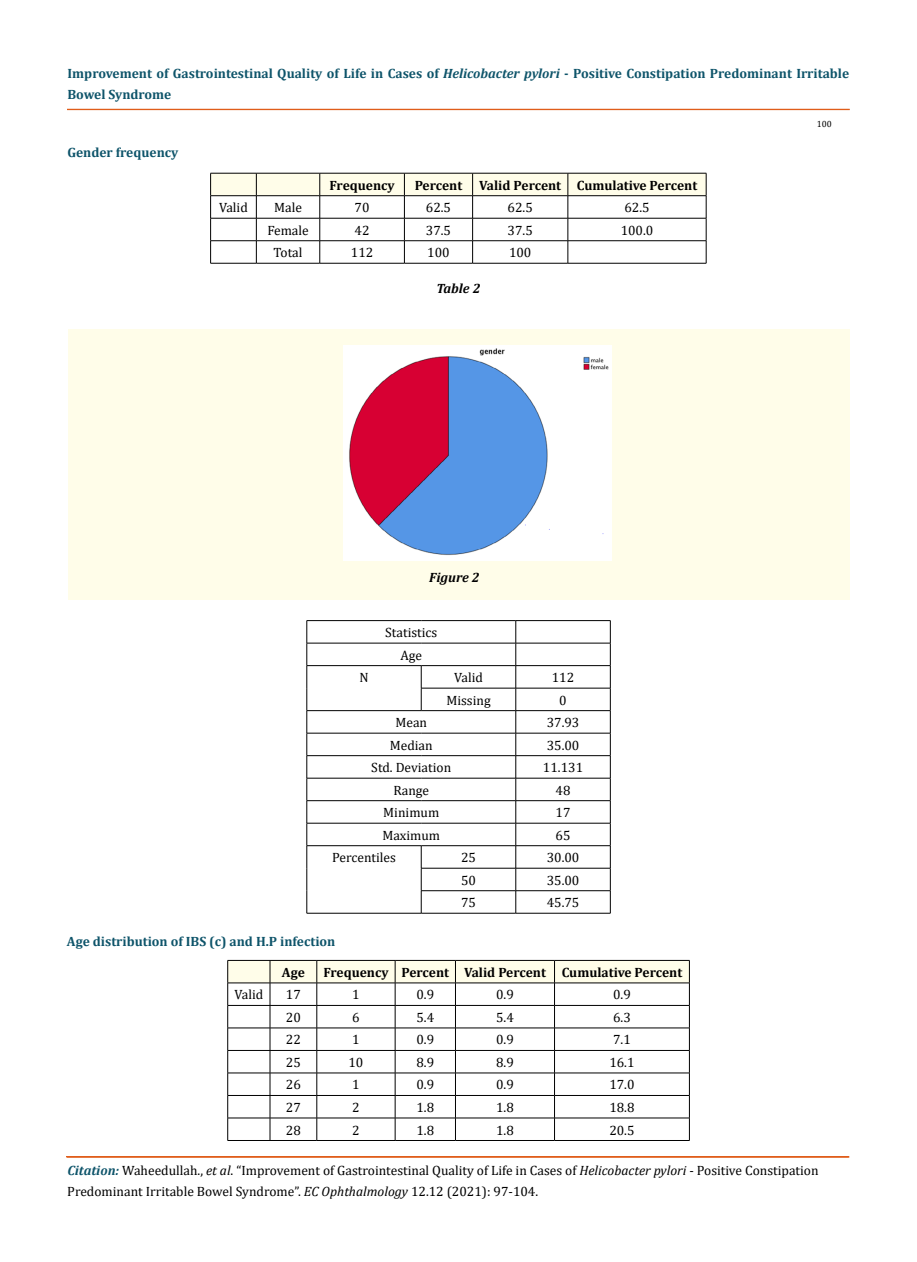
<style>
.page{position:relative;width:917px;height:1262px;background:#fff}
.page>*{position:absolute;margin:0;border:0;box-sizing:border-box;transform-origin:0 0}
.t1{font:13.5px/21px "Cambria";color:#000}
.t2{font:700 13.5px/21px "Cambria";color:#0e546a}
.t3{font:700 13.5px "Cambria";color:#000}
.t4{font:italic 700 13.5px "Cambria";color:#000}
.t5{font:9px "Cambria";color:#000}
.s1{font-style:italic}
.s2{font-weight:700;font-style:italic;color:#0e546a}
</style>
<div class="page">
<div style="left:67px;top:109px;width:782px;height:1px;border:1px solid #e05d1a"></div>
<div style="left:67px;top:1156px;width:782px;height:1px;border:1px solid #e05d1a"></div>
<svg style="left:227px;top:960px;width:463px;height:180px"></svg>
<hr style="left:227px;top:1140px;width:43px;height:1px;background:#000">
<hr style="left:270px;top:1140px;width:47px;height:1px;background:#000">
<hr style="left:317px;top:1140px;width:78px;height:1px;background:#000">
<hr style="left:395px;top:1140px;width:60px;height:1px;background:#000">
<hr style="left:455px;top:1140px;width:99px;height:1px;background:#000">
<hr style="left:554px;top:1140px;width:135px;height:1px;background:#000">
<svg style="left:210px;top:173px;width:497px;height:90px"></svg>
<hr style="left:210px;top:263px;width:46px;height:1px;background:#000">
<hr style="left:256px;top:263px;width:64px;height:1px;background:#000">
<hr style="left:320px;top:263px;width:84px;height:1px;background:#000">
<hr style="left:404px;top:263px;width:68px;height:1px;background:#000">
<hr style="left:472px;top:263px;width:96px;height:1px;background:#000">
<hr style="left:568px;top:263px;width:138px;height:1px;background:#000">
<div style="left:68px;top:329px;width:781px;height:270px;background:#fffde9"></div>
<img style="left:344px;top:345px;width:267px;height:215px">
<hr style="left:306px;top:620px;width:115px;height:1px;background:#000">
<hr style="left:421px;top:620px;width:95px;height:1px;background:#000">
<hr style="left:516px;top:620px;width:94px;height:1px;background:#000">
<hr style="left:306px;top:643px;width:115px;height:1px;background:#000">
<hr style="left:421px;top:643px;width:95px;height:1px;background:#000">
<hr style="left:516px;top:643px;width:94px;height:1px;background:#000">
<hr style="left:306px;top:665px;width:115px;height:1px;background:#000">
<hr style="left:421px;top:665px;width:95px;height:1px;background:#000">
<hr style="left:516px;top:665px;width:94px;height:1px;background:#000">
<hr style="left:421px;top:688px;width:95px;height:1px;background:#000">
<svg style="left:421px;top:666px;width:1px;height:44px"></svg>
<hr style="left:516px;top:688px;width:94px;height:1px;background:#000">
<hr style="left:306px;top:710px;width:115px;height:1px;background:#000">
<hr style="left:421px;top:710px;width:95px;height:1px;background:#000">
<hr style="left:516px;top:710px;width:94px;height:1px;background:#000">
<hr style="left:306px;top:733px;width:115px;height:1px;background:#000">
<hr style="left:421px;top:733px;width:95px;height:1px;background:#000">
<hr style="left:516px;top:733px;width:94px;height:1px;background:#000">
<hr style="left:306px;top:755px;width:115px;height:1px;background:#000">
<hr style="left:421px;top:755px;width:95px;height:1px;background:#000">
<hr style="left:516px;top:755px;width:94px;height:1px;background:#000">
<hr style="left:306px;top:778px;width:115px;height:1px;background:#000">
<hr style="left:421px;top:778px;width:95px;height:1px;background:#000">
<hr style="left:516px;top:778px;width:94px;height:1px;background:#000">
<hr style="left:306px;top:800px;width:115px;height:1px;background:#000">
<hr style="left:421px;top:800px;width:95px;height:1px;background:#000">
<hr style="left:516px;top:800px;width:94px;height:1px;background:#000">
<hr style="left:306px;top:823px;width:115px;height:1px;background:#000">
<hr style="left:421px;top:823px;width:95px;height:1px;background:#000">
<hr style="left:516px;top:823px;width:94px;height:1px;background:#000">
<hr style="left:306px;top:845px;width:115px;height:1px;background:#000">
<hr style="left:421px;top:845px;width:95px;height:1px;background:#000">
<hr style="left:516px;top:845px;width:94px;height:1px;background:#000">
<hr style="left:421px;top:868px;width:95px;height:1px;background:#000">
<hr style="left:516px;top:868px;width:94px;height:1px;background:#000">
<svg style="left:306px;top:621px;width:1px;height:292px"></svg>
<hr style="left:421px;top:890px;width:95px;height:1px;background:#000">
<svg style="left:421px;top:846px;width:1px;height:67px"></svg>
<hr style="left:516px;top:890px;width:94px;height:1px;background:#000">
<svg style="left:515px;top:621px;width:1px;height:292px"></svg>
<svg style="left:610px;top:621px;width:1px;height:292px"></svg>
<hr style="left:306px;top:913px;width:115px;height:1px;background:#000">
<hr style="left:421px;top:913px;width:95px;height:1px;background:#000">
<hr style="left:516px;top:913px;width:94px;height:1px;background:#000">
<p class="t2" style="left:68px;top:62px;width:783px">Improvement of Gastrointestinal Quality of Life in Cases of <span class="s1">Helicobacter pylori</span> - Positive Constipation Predominant Irritable<br>Bowel Syndrome</p>
<p class="t2" style="left:67px;top:142px;width:112px">Gender frequency</p>
<p class="t3" style="left:329px;top:176px;width:67px">Frequency</p>
<p class="t3" style="left:414px;top:176px;width:49px">Percent</p>
<p class="t3" style="left:479px;top:176px;width:219px">Valid Percent Cumulative Percent</p>
<p class="t1" style="left:219px;top:197px;width:30px">Valid</p>
<p class="t1" style="left:274px;top:197px;width:29px">Male</p>
<p class="t1" style="left:354px;top:197px;width:16px">70</p>
<p class="t1" style="left:426px;top:197px;width:27px">62.5</p>
<p class="t1" style="left:507px;top:197px;width:27px">62.5</p>
<p class="t1" style="left:624px;top:197px;width:27px">62.5</p>
<p class="t1" style="left:267px;top:219px;width:43px">Female</p>
<p class="t1" style="left:354px;top:219px;width:16px">42</p>
<p class="t1" style="left:426px;top:219px;width:27px">37.5</p>
<p class="t1" style="left:507px;top:219px;width:27px">37.5</p>
<p class="t1" style="left:620px;top:219px;width:34px">100.0</p>
<p class="t1" style="left:273px;top:242px;width:30px">Total</p>
<p class="t1" style="left:351px;top:242px;width:24px">112</p>
<p class="t1" style="left:427px;top:242px;width:24px">100</p>
<p class="t1" style="left:509px;top:242px;width:24px">100</p>
<p class="t4" style="left:436px;top:279px;width:46px">Table 2</p>
<p class="t4" style="left:429px;top:568px;width:52px">Figure 2</p>
<p class="t1" style="left:385px;top:621px;width:54px;line-height:22.5px;text-align:center">Statistics<br>Age</p>
<p class="t1" style="left:359px;top:667px;width:11px">N</p>
<p class="t1" style="left:454px;top:667px;width:30px">Valid</p>
<p class="t1" style="left:552px;top:667px;width:24px">112</p>
<p class="t1" style="left:446px;top:689px;width:46px">Missing</p>
<p class="t1" style="left:559px;top:689px;width:9px">0</p>
<p class="t1" style="left:395px;top:712px;width:33px">Mean</p>
<p class="t1" style="left:546px;top:712px;width:34px">37.93</p>
<p class="t1" style="left:390px;top:734px;width:44px">Median</p>
<p class="t1" style="left:546px;top:734px;width:34px">35.00</p>
<p class="t1" style="left:371px;top:757px;width:81px">Std. Deviation</p>
<p class="t1" style="left:543px;top:757px;width:42px">11.131</p>
<p class="t1" style="left:393px;top:779px;width:37px">Range</p>
<p class="t1" style="left:555px;top:779px;width:16px">48</p>
<p class="t1" style="left:383px;top:802px;width:57px">Minimum</p>
<p class="t1" style="left:555px;top:802px;width:16px">17</p>
<p class="t1" style="left:382px;top:824px;width:59px">Maximum</p>
<p class="t1" style="left:555px;top:824px;width:16px">65</p>
<p class="t1" style="left:332px;top:847px;width:65px">Percentiles</p>
<p class="t1" style="left:461px;top:847px;width:16px">25</p>
<p class="t1" style="left:546px;top:847px;width:34px">30.00</p>
<p class="t1" style="left:461px;top:869px;width:16px">50</p>
<p class="t1" style="left:546px;top:869px;width:34px">35.00</p>
<p class="t1" style="left:461px;top:892px;width:16px">75</p>
<p class="t1" style="left:546px;top:892px;width:34px">45.75</p>
<p class="t2" style="left:67px;top:930px;width:270px">Age distribution of IBS (c) and H.P infection</p>
<p class="t3" style="left:282px;top:962px;width:24px">Age</p>
<p class="t3" style="left:323px;top:962px;width:360px">Frequency Percent Valid Percent Cumulative Percent</p>
<p class="t1" style="left:234px;top:984px;width:30px">Valid</p>
<p class="t1" style="left:286px;top:984px;width:16px">17</p>
<p class="t1" style="left:352px;top:984px;width:9px">1</p>
<p class="t1" style="left:416px;top:984px;width:19px">0.9</p>
<p class="t1" style="left:496px;top:984px;width:19px">0.9</p>
<p class="t1" style="left:613px;top:984px;width:19px">0.9</p>
<p class="t1" style="left:286px;top:1006px;width:16px">20</p>
<p class="t1" style="left:352px;top:1006px;width:9px">6</p>
<p class="t1" style="left:416px;top:1006px;width:19px">5.4</p>
<p class="t1" style="left:496px;top:1006px;width:19px">5.4</p>
<p class="t1" style="left:613px;top:1006px;width:19px">6.3</p>
<p class="t1" style="left:286px;top:1029px;width:16px">22</p>
<p class="t1" style="left:352px;top:1029px;width:9px">1</p>
<p class="t1" style="left:416px;top:1029px;width:19px">0.9</p>
<p class="t1" style="left:496px;top:1029px;width:19px">0.9</p>
<p class="t1" style="left:613px;top:1029px;width:19px">7.1</p>
<p class="t1" style="left:286px;top:1051px;width:16px">25</p>
<p class="t1" style="left:348px;top:1051px;width:16px">10</p>
<p class="t1" style="left:416px;top:1051px;width:19px">8.9</p>
<p class="t1" style="left:496px;top:1051px;width:19px">8.9</p>
<p class="t1" style="left:609px;top:1051px;width:27px">16.1</p>
<p class="t1" style="left:286px;top:1074px;width:16px">26</p>
<p class="t1" style="left:352px;top:1074px;width:9px">1</p>
<p class="t1" style="left:416px;top:1074px;width:19px">0.9</p>
<p class="t1" style="left:496px;top:1074px;width:19px">0.9</p>
<p class="t1" style="left:609px;top:1074px;width:27px">17.0</p>
<p class="t1" style="left:286px;top:1096px;width:16px">27</p>
<p class="t1" style="left:352px;top:1096px;width:9px">2</p>
<p class="t1" style="left:416px;top:1096px;width:19px">1.8</p>
<p class="t1" style="left:496px;top:1096px;width:19px">1.8</p>
<p class="t1" style="left:609px;top:1096px;width:27px">18.8</p>
<p class="t1" style="left:286px;top:1119px;width:16px">28</p>
<p class="t1" style="left:352px;top:1119px;width:9px">2</p>
<p class="t1" style="left:416px;top:1119px;width:19px">1.8</p>
<p class="t1" style="left:496px;top:1119px;width:19px">1.8</p>
<p class="t1" style="left:609px;top:1119px;width:27px">20.5</p>
<p class="t5" style="left:816px;top:118px;width:16px">100</p>
<p class="t1" style="left:67px;top:1160px;width:752px"><span class="s2">Citation:</span> Waheedullah., <span class="s1">et al</span>. “Improvement of Gastrointestinal Quality of Life in Cases of <span class="s1">Helicobacter pylori</span> - Positive Constipation<br>Predominant Irritable Bowel Syndrome”. <span class="s1">EC Ophthalmology</span> 12.12 (2021): 97-104.</p>
</div>
